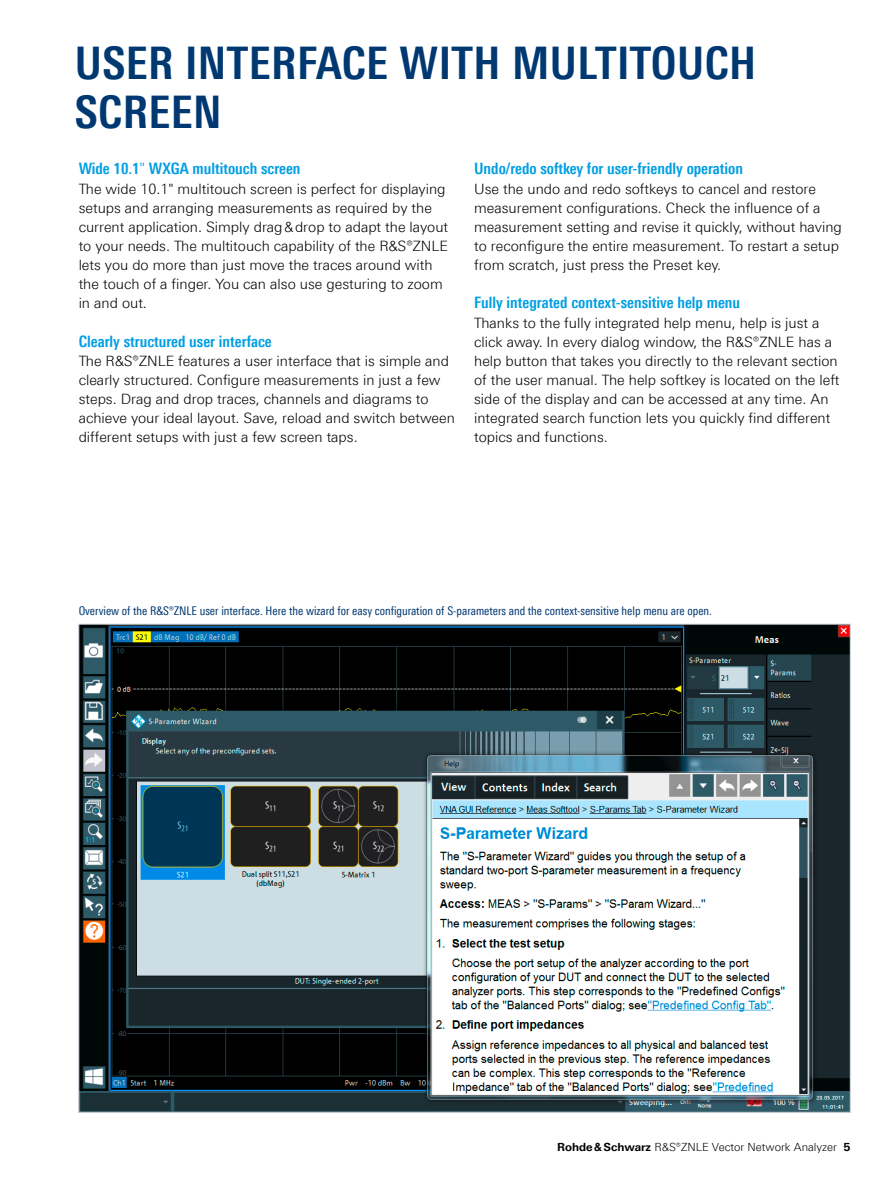
<style>
.page{position:relative;width:893px;height:1191px;background:#fff}
.page>*{position:absolute;margin:0;border:0;box-sizing:border-box;transform-origin:0 0}
.Seiten_Headline_30Pt{font:700 45px/49.5px "Linotype Univers 620 Cn";letter-spacing:.01em;color:#003872}
.Absatzfett_cyan{font:700 15.75px "Linotype Univers 620 Cn";color:#009ee3}
.Haupttext_ohne_Absta{font:300 14.25px/19.2px "Linotype Univers 330";color:#000}
.Bildunterschrift{font:12px "Linotype Univers 420 Cn";color:#003872}
.t1{font:300 11.25px "Linotype Univers 330";color:#000}
.s1{font-family:"Linotype Univers 330";font-weight:300}
.s2{font-family:"Linotype Univers 630";font-weight:700}
</style>
<div class="page">
<img style="left:80px;top:626px;width:769px;height:484px">
<p class="Seiten_Headline_30Pt" style="left:75px;top:38px;width:683px">USER INTERFACE WITH MULTITOUCH<br>SCREEN</p>
<p class="Absatzfett_cyan" style="left:474px;top:159px;width:270px">Undo/redo softkey for user-friendly operation</p>
<p class="Haupttext_ohne_Absta" style="left:474px;top:179px;width:369px">Use the undo and redo softkeys to cancel and restore measurement configurations. Check the influence of a measurement setting and revise it quickly, without having to reconfigure the entire measurement. To restart a setup from scratch, just press the Preset key.</p>
<p class="Absatzfett_cyan" style="left:474px;top:293px;width:268px">Fully integrated context-sensitive help menu</p>
<p class="Haupttext_ohne_Absta" style="left:474px;top:313px;width:367px">Thanks to the fully integrated help menu, help is just a click away. In every dialog window, the R&amp;S®ZNLE has a help button that takes you directly to the relevant section of the user manual. The help softkey is located on the left side of the display and can be accessed at any time. An integrated search function lets you quickly find different topics and functions.</p>
<p class="Absatzfett_cyan" style="left:79px;top:159px;width:223px">Wide 10.1<span class="s1">"</span> WXGA multitouch screen</p>
<p class="Haupttext_ohne_Absta" style="left:79px;top:179px;width:371px">The wide 10.1" multitouch screen is perfect for displaying setups and arranging measurements as required by the current application. Simply drag&amp;drop to adapt the layout to your needs. The multitouch capability of the R&amp;S®ZNLE lets you do more than just move the traces around with the touch of a finger. You can also use gesturing to zoom in and out.</p>
<p class="Absatzfett_cyan" style="left:79px;top:332px;width:195px">Clearly structured user interface</p>
<p class="Haupttext_ohne_Absta" style="left:79px;top:351px;width:378px">The R&amp;S®ZNLE features a user interface that is simple and clearly structured. Configure measurements in just a few steps. Drag and drop traces, channels and diagrams to achieve your ideal layout. Save, reload and switch between different setups with just a few screen taps.</p>
<p class="Bildunterschrift" style="left:79px;top:603px;width:635px">Overview of the R&amp;S®ZNLE user interface. Here the wizard for easy configuration of S-parameters and the context-sensitive help menu are open.</p>
<p class="t1" style="left:557px;top:1140px;width:295px"><span class="s2">Rohde&amp;Schwarz</span> R&amp;S®ZNLE Vector Network Analyzer <span class="s2">5</span></p>
</div>
